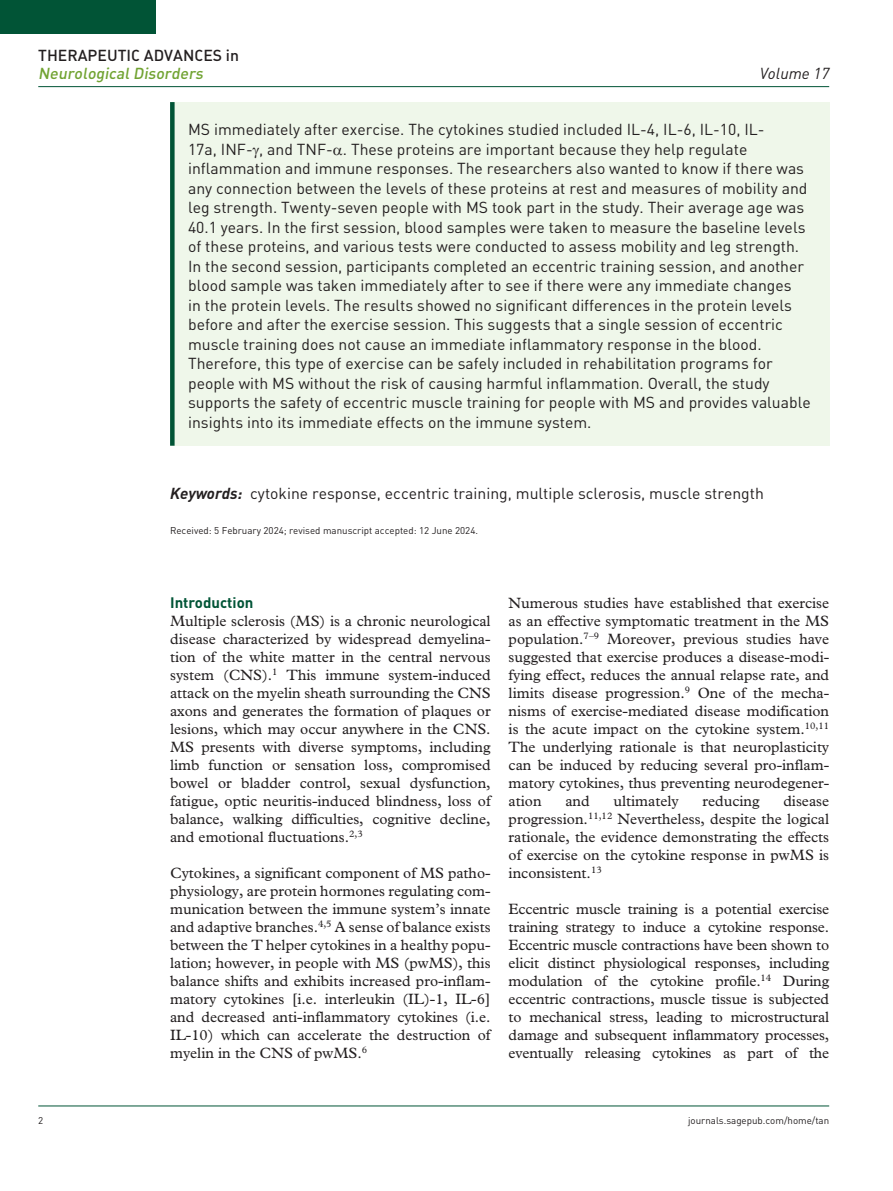
<style>
.page{position:relative;width:893px;height:1191px;background:#fff}
.page>*{position:absolute;margin:0;border:0;box-sizing:border-box;transform-origin:0 0}
.t1{font:15.75px/19.5px "DIN";color:#231f20}
.t2{font:15.75px "DIN Medium Alternate";color:#231f20}
.t3{font:italic 15.75px "DIN Medium Alternate";color:#71a332}
.t4{font:italic 15.75px "DIN";color:#231f20}
.t5{font:15px/18px "Plantin Std";color:#231f20;text-align:justify}
.t6{font:700 15px "DIN";color:#015436}
.t7{font:9.75px "DIN";color:#231f20}
.s1{font-weight:700;font-style:italic}
</style>
<div class="page">
<hr style="left:38px;top:86px;width:791px;height:1px;background:#015436">
<hr style="left:38px;top:1105px;width:791px;height:1px;background:#015436">
<div style="left:0;top:0;width:155px;height:34px;background:#015436"></div>
<div style="left:170px;top:102px;width:659px;height:344px;background:#eff7ea"></div>
<div style="left:170px;top:102px;width:5px;height:344px;background:#015436"></div>
<p class="t2" style="left:38px;top:45px;width:202px">THERAPEUTIC ADVANCES IN</p>
<p class="t3" style="left:38px;top:63px;width:169px">NeurologicalDisorders</p>
<p class="t4" style="left:760px;top:63px;width:71px">Volume 17</p>
<p class="t1" style="left:188px;top:119px;width:624px">MS immediately after exercise. The cytokines studied included IL-4, IL-6, IL-10, IL-<br>17a, INF- , and TNF- . These proteins are important because they help regulate inflammation and immune responses. The researchers also wanted to know if there was any connection between the levels of these proteins at rest and measures of mobility and leg strength. Twenty-seven people with MS took part in the study. Their average age was 40.1 years. In the first session, blood samples were taken to measure the baseline levels of these proteins, and various tests were conducted to assess mobility and leg strength.<br>In the second session, participants completed an eccentric training session, and another blood sample was taken immediately after to see if there were any immediate changes<br>in the protein levels. The results showed no significant differences in the protein levels before and after the exercise session. This suggests that a single session of eccentric muscle training does not cause an immediate inflammatory response in the blood.<br>Therefore, this type of exercise can be safely included in rehabilitation programs for people with MS without the risk of causing harmful inflammation. Overall, the study supports the safety of eccentric muscle training for people with MS and provides valuable insights into its immediate effects on the immune system.</p>
<p class="t1" style="left:170px;top:484px;width:595px"><span class="s1">Keywords:</span> cytokine response, eccentric training, multiple sclerosis, muscle strength</p>
<p class="t7" style="left:170px;top:524px;width:309px">Received: 5 February 2024; revised manuscript accepted: 12 June 2024.</p>
<p class="t6" style="left:170px;top:592px;width:85px">Introduction</p>
<p class="t5" style="left:170px;top:611px;width:322px">Multiple sclerosis (MS) is a chronic neurological disease characterized by widespread demyelina&shy;tion of the white matter in the central nervous system (CNS).<sup>1</sup> This immune system-induced attack on the myelin sheath surrounding the CNS axons and generates the formation of plaques or lesions, which may occur anywhere in the CNS.<br>MS presents with diverse symptoms, including limb function or sensation loss, compromised bowel or bladder control, sexual dysfunction, fatigue, optic neuritis-induced blindness, loss of balance, walking difficulties, cognitive decline, and emotional fluctuations.<sup>2,3</sup></p>
<p class="t5" style="left:170px;top:863px;width:322px">Cytokines, a significant component of MS patho&shy;physiology, are protein hormones regulating com&shy;munication between the immune system’s innate and adaptive branches.<sup>4,5</sup> A sense of balance exists between the T helper cytokines in a healthy popu&shy;lation; however, in people with MS (pwMS), this balance shifts and exhibits increased pro-inflam&shy;matory cytokines [i.e. interleukin (IL)-1, IL-6] and decreased anti-inflammatory cytokines (i.e.<br>IL-10) which can accelerate the destruction of myelin in the CNS of pwMS.<sup>6</sup></p>
<p class="t5" style="left:509px;top:593px;width:322px">Numerous studies have established that exercise as an effective symptomatic treatment in the MS population.<sup>7–9</sup> Moreover, previous studies have suggested that exercise produces a disease-modi&shy;fying effect, reduces the annual relapse rate, and limits disease progression.<sup>9</sup> One of the mecha&shy;nisms of exercise-mediated disease modification is the acute impact on the cytokine system.<sup>10,11<br></sup>The underlying rationale is that neuroplasticity can be induced by reducing several pro-inflam&shy;matory cytokines, thus preventing neurodegener&shy;ation</p>
<p class="t5" style="left:509px;top:791px;width:322px;text-indent:275px">disease progression.<sup>11,12</sup> Nevertheless, despite the logical rationale, the evidence demonstrating the effects of exercise on the cytokine response in pwMS is inconsistent.<sup>13</sup></p>
<p class="t5" style="left:509px;top:899px;width:322px">Eccentric muscle training is a potential exercise training strategy to induce a cytokine response.<br>Eccentric muscle contractions have been shown to elicit distinct physiological responses, including modulation of the cytokine profile.<sup>14</sup> During eccentric contractions, muscle tissue is subjected to mechanical stress, leading to microstructural damage and subsequent inflammatory processes, eventually releasing cytokines as part of the</p>
<p class="t5" style="left:565px;top:791px;width:26px">and</p>
<p class="t5" style="left:614px;top:791px;width:67px">ultimately</p>
<p class="t5" style="left:702px;top:791px;width:59px">reducing</p>
<p class="t7" style="left:38px;top:1114px;width:7px">2</p>
<p class="t7" style="left:688px;top:1114px;width:143px">journals.sagepub.com/home/tan</p>
</div>
